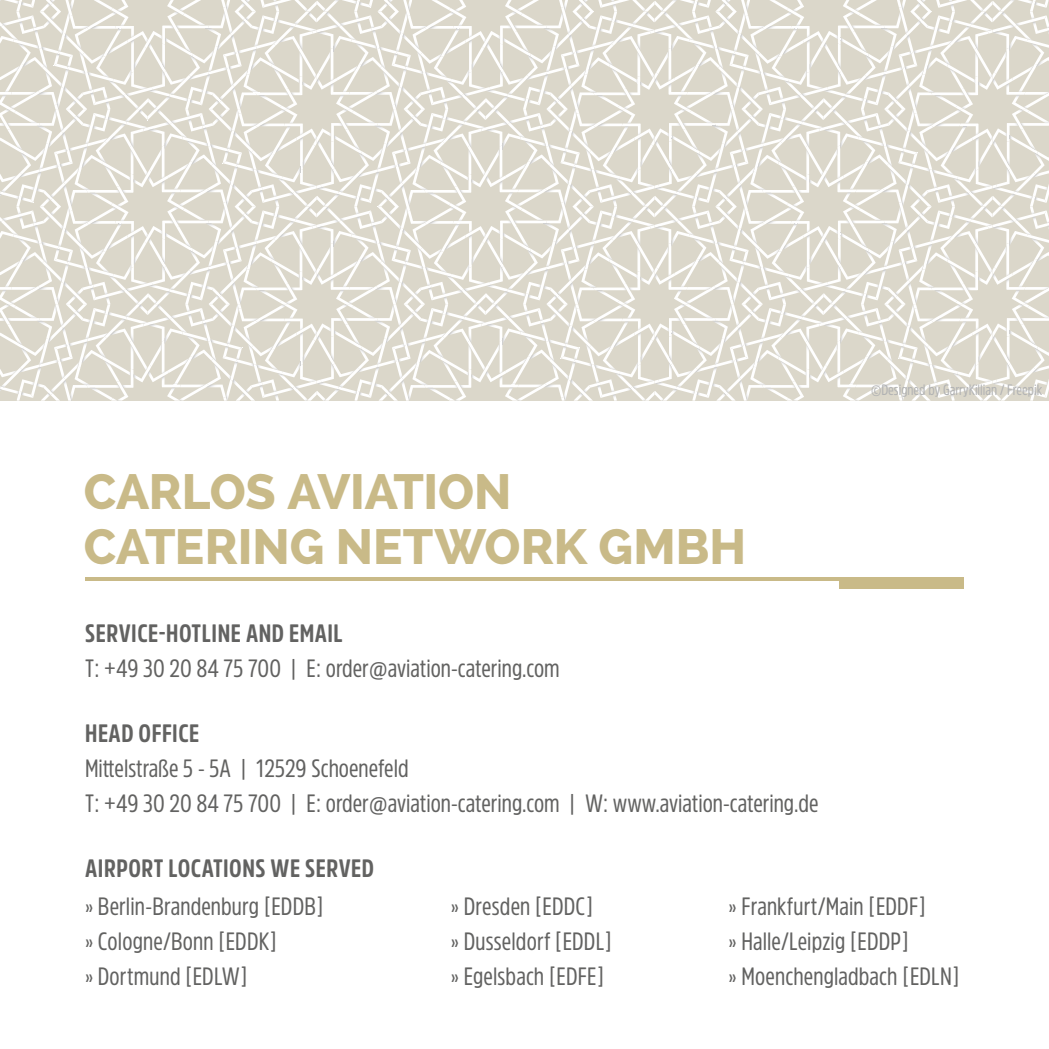
<style>
.page{position:relative;width:1049px;height:1049px;background:#fff}
.page>*{position:absolute;margin:0;border:0;box-sizing:border-box;transform-origin:0 0}
.t1{font:800 49.25px/55px "Raleway";letter-spacing:-.005em;color:#c9ba88}
.t2{font:25px/35px "Amsi Pro Cond";color:#626261}
.t3{font:700 25px "Amsi Pro Cond";letter-spacing:.02em;color:#626261}
.t4{font:15px "Amsi Pro Cond";color:#b1b2b3}
</style>
<div class="page">
<svg style="left:0;top:0;width:1049px;height:401px"></svg>
<hr style="left:85px;top:577px;width:879px;height:3px;background:#c9ba88">
<div style="left:840px;top:577px;width:124px;height:11px;background:#c9ba88"></div>
<h1 class="t1" style="left:84px;top:470px;width:664px">CARLOS AVIATION<br>CATERING NETWORK GMBH</h1>
<p class="t3" style="left:85px;top:618px;width:259px">SERVICE-HOTLINE AND EMAIL</p>
<p class="t2" style="left:85px;top:652px;width:476px">T: +49 30 20 84 75 700 | E: order@aviation-catering.com</p>
<p class="t3" style="left:85px;top:718px;width:116px">HEAD OFFICE</p>
<p class="t2" style="left:85px;top:752px;width:735px">Mittelstraße 5 - 5A | 12529 Schoenefeld<br>T: +49 30 20 84 75 700 | E: order@aviation-catering.com | W: www.aviation-catering.de</p>
<p class="t3" style="left:85px;top:853px;width:290px">AIRPORT LOCATIONS WE SERVED</p>
<p class="t4" style="left:871px;top:384px;width:172px">©Designed by GarryKillian / Freepik</p>
<p class="t2" style="left:85px;top:890px;width:240px">» Berlin-Brandenburg [EDDB] » Cologne/Bonn [EDDK]<br>» Dortmund [EDLW]</p>
<p class="t2" style="left:451px;top:890px;width:162px">» Dresden [EDDC]<br>» Dusseldorf [EDDL] » Egelsbach [EDFE]</p>
<p class="t2" style="left:728px;top:890px;width:232px">» Frankfurt/Main [EDDF]<br>» Halle/Leipzig [EDDP]<br>» Moenchengladbach [EDLN]</p>
</div>
